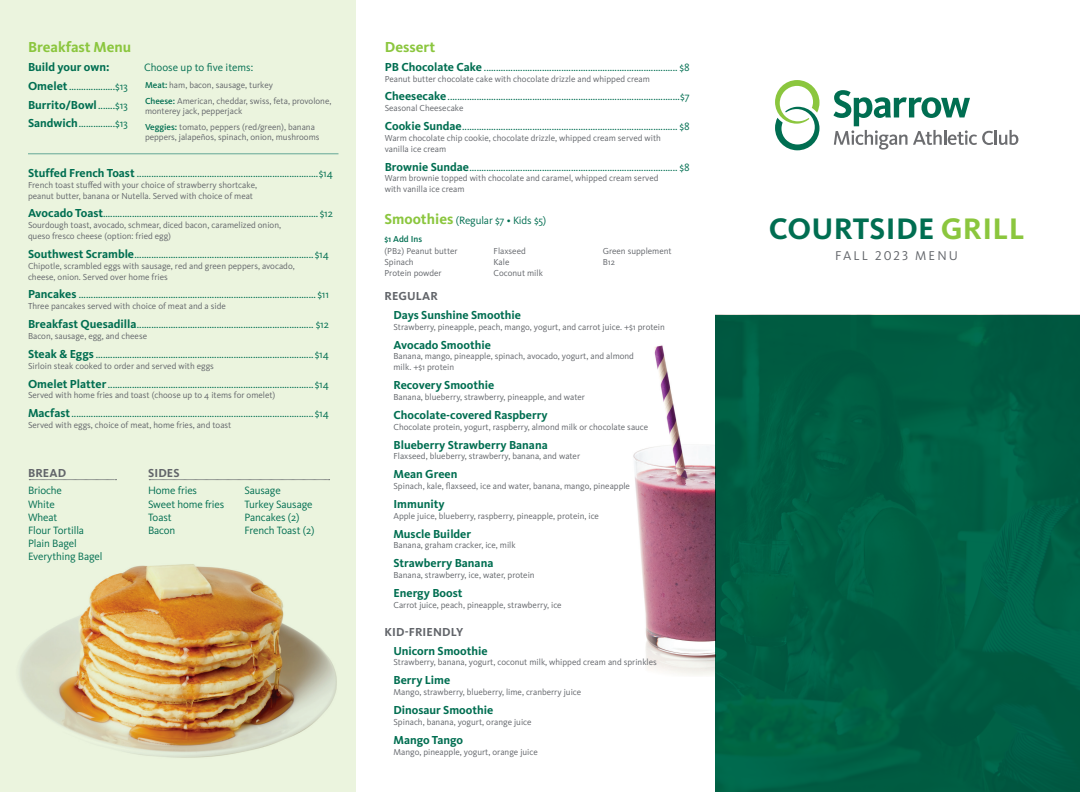
<style>
.page{position:relative;width:1080px;height:792px;background:#fff}
.page>*{position:absolute;margin:0;border:0;box-sizing:border-box;transform-origin:0 0}
.t1{font:700 30.8px "Kievit Pro";letter-spacing:.01em;color:#006e51}
.t2{font:700 15px "Kievit Pro";color:#8bc63e}
.t3{font:13.2px "Kievit Pro";letter-spacing:.16em;color:#62656a}
.t4{font:700 12px "Kievit Pro";color:#006e51}
.t5{font:700 12px "Kievit Pro";letter-spacing:.01em;color:#62656a}
.t6{font:11px/13.2px "Kievit Pro";letter-spacing:-.01em;color:#006e51}
.t7{font:9px/10.8px "Kievit Pro";color:#62656a}
.t8{font:500 9px "Kievit Pro";color:#006e51}
.s1{font-weight:700;font-size:12px}
.s2{font-weight:400;font-size:11px}
.s3{font-weight:500;color:#006e51}
.s4{font-weight:700;font-size:15px;color:#8bc63e}
.s5{color:#8bc63e}
</style>
<div class="page">
<img style="left:633px;top:329px;width:83px;height:348px">
<div style="left:0;top:0;width:356px;height:792px;background:#ebf4de"></div>
<img style="left:19px;top:564px;width:318px;height:194px">
<svg style="left:775px;top:80px;width:44px;height:70px"></svg>
<svg style="left:833px;top:90px;width:185px;height:60px"></svg>
<hr style="left:28px;top:154px;width:310px;height:1px;background:#64a796">
<div style="left:716px;top:315px;width:364px;height:477px;background:#005d43"></div>
<svg style="left:29px;top:479px;width:88px;height:1px"></svg>
<svg style="left:149px;top:479px;width:181px;height:1px"></svg>
<h2 class="t2" style="left:28px;top:38px;width:105px">Breakfast Menu</h2>
<h3 class="t4" style="left:28px;top:60px;width:83px">Build your own:</h3>
<p class="t6" style="left:144px;top:60px;width:111px">Choose up to five items:</p>
<p class="t6" style="left:28px;top:79px;width:101px"><span class="s1">Omelet</span>...................$13</p>
<h3 class="t4" style="left:28px;top:97px;width:102px">Burrito/Bowl<span class="s2">.......$13</span></h3>
<p class="t6" style="left:28px;top:117px;width:101px"><span class="s1">Sandwich</span>...............$13</p>
<p class="t6" style="left:28px;top:167px;width:306px"><span class="s1">Stuffed French Toast</span> ...........................................................................$14</p>
<p class="t7" style="left:28px;top:179px;width:231px">French toast stuffed with your choice of strawberry shortcake, peanut butter, banana or Nutella. Served with choice of meat</p>
<p class="t6" style="left:28px;top:207px;width:307px"><span class="s1">Avocado Toast</span>......................................................................................... $12</p>
<p class="t7" style="left:28px;top:220px;width:255px">Sourdough toast, avocado, schmear, diced bacon, caramelized onion, queso fresco cheese (option: fried egg)</p>
<p class="t6" style="left:28px;top:248px;width:302px"><span class="s1">Southwest Scramble</span>.......................................................................... $14</p>
<p class="t7" style="left:28px;top:260px;width:268px">Chipotle, scrambled eggs with sausage, red and green peppers, avocado, cheese, onion. Served over home fries</p>
<p class="t6" style="left:28px;top:288px;width:302px"><span class="s1">Pancakes</span> .................................................................................................. $11</p>
<p class="t7" style="left:28px;top:301px;width:199px">Three pancakes served with choice of meat and a side</p>
<p class="t6" style="left:28px;top:318px;width:303px"><span class="s1">Breakfast Quesadilla</span>......................................................................... $12</p>
<p class="t7" style="left:28px;top:331px;width:121px">Bacon, sausage, egg, and cheese</p>
<p class="t6" style="left:28px;top:348px;width:302px"><span class="s1">Steak &amp; Eggs</span> .......................................................................................... $14</p>
<p class="t7" style="left:28px;top:360px;width:187px">Sirloin steak cooked to order and served with eggs</p>
<p class="t6" style="left:28px;top:377px;width:303px"><span class="s1">Omelet Platter</span>..................................................................................... $14</p>
<p class="t7" style="left:28px;top:390px;width:249px">Served with home fries and toast (choose up to 4 items for omelet)</p>
<p class="t6" style="left:28px;top:407px;width:302px"><span class="s1">Macfast</span>.................................................................................................... $14</p>
<p class="t7" style="left:28px;top:420px;width:205px">Served with eggs, choice of meat, home fries, and toast</p>
<p class="t7" style="left:145px;top:77px;width:188px;line-height:15.3px"><span class="s3">Meat:</span> ham, bacon, sausage, turkey<br><span class="s3">Cheese:</span> American, cheddar, swiss, feta, provolone,</p>
<p class="t7" style="left:145px;top:104px;width:171px;line-height:15.3px">monterey jack, pepperjack<br><span class="s3">Veggies:</span> tomato, peppers (red/green), banana</p>
<p class="t7" style="left:145px;top:132px;width:176px">peppers, jalapeños, spinach, onion, mushrooms</p>
<h3 class="t5" style="left:28px;top:466px;width:40px">BREAD</h3>
<p class="t6" style="left:28px;top:484px;width:76px">Brioche<br>White<br>Wheat<br>Flour Tortilla<br>Plain Bagel<br>Everything Bagel</p>
<h3 class="t5" style="left:148px;top:466px;width:33px">SIDES</h3>
<p class="t6" style="left:148px;top:484px;width:78px">Home fries<br>Sweet home fries<br>Toast<br>Bacon</p>
<p class="t6" style="left:244px;top:484px;width:72px">Sausage<br>Turkey Sausage<br>Pancakes (2)<br>French Toast (2)</p>
<h2 class="t2" style="left:385px;top:38px;width:52px">Dessert</h2>
<p class="t6" style="left:385px;top:60px;width:307px"><span class="s1">PB Chocolate Cake</span> ................................................................................ $8</p>
<p class="t7" style="left:385px;top:73px;width:267px">Peanut butter chocolate cake with chocolate drizzle and whipped cream</p>
<p class="t6" style="left:385px;top:90px;width:306px"><span class="s1">Cheesecake</span>................................................................................................$7</p>
<p class="t7" style="left:385px;top:103px;width:80px">Seasonal Cheesecake</p>
<p class="t6" style="left:385px;top:120px;width:306px"><span class="s1">Cookie Sundae</span>......................................................................................... $8</p>
<p class="t7" style="left:385px;top:133px;width:278px">Warm chocolate chip cookie, chocolate drizzle, whipped cream served with vanilla ice cream</p>
<p class="t6" style="left:385px;top:160px;width:306px"><span class="s1">Brownie Sundae</span>...................................................................................... $8</p>
<p class="t7" style="left:385px;top:173px;width:275px">Warm brownie topped with chocolate and caramel, whipped cream served with vanilla ice cream</p>
<p class="t6" style="left:384px;top:214px;width:163px"><span class="s4">Smoothies</span> (Regular $7 • Kids $5)</p>
<p class="t8" style="left:384px;top:233px;width:39px">$1 Add Ins</p>
<p class="t7" style="left:384px;top:246px;width:75px">(PB2) Peanut butter<br>Spinach<br>Protein powder</p>
<p class="t7" style="left:494px;top:246px;width:51px">Flaxseed<br>Kale<br>Coconut milk</p>
<p class="t7" style="left:603px;top:246px;width:70px">Green supplement<br>B12</p>
<h3 class="t5" style="left:385px;top:289px;width:55px">REGULAR</h3>
<h3 class="t4" style="left:393px;top:308px;width:129px">Days Sunshine Smoothie</h3>
<p class="t7" style="left:394px;top:321px;width:273px">Strawberry, pineapple, peach, mango, yogurt, and carrot juice. +$1 protein</p>
<h3 class="t4" style="left:394px;top:337px;width:99px">Avocado Smoothie</h3>
<p class="t7" style="left:394px;top:351px;width:242px">Banana, mango, pineapple, spinach, avocado, yogurt, and almond milk. +$1 protein</p>
<h3 class="t4" style="left:394px;top:378px;width:102px">Recovery Smoothie</h3>
<p class="t7" style="left:394px;top:391px;width:193px">Banana, blueberry, strawberry, pineapple, and water</p>
<h3 class="t4" style="left:394px;top:408px;width:156px">Chocolate-covered Raspberry</h3>
<p class="t7" style="left:394px;top:421px;width:256px">Chocolate protein, yogurt, raspberry, almond milk or chocolate sauce</p>
<h3 class="t4" style="left:394px;top:437px;width:156px">Blueberry Strawberry Banana</h3>
<p class="t7" style="left:394px;top:451px;width:188px">Flaxseed, blueberry, strawberry, banana, and water</p>
<h3 class="t4" style="left:394px;top:467px;width:65px">Mean Green</h3>
<p class="t7" style="left:394px;top:481px;width:238px">Spinach, kale, flaxseed, ice and water, banana, mango, pineapple</p>
<h3 class="t4" style="left:394px;top:497px;width:53px">Immunity</h3>
<p class="t7" style="left:394px;top:510px;width:207px">Apple juice, blueberry, raspberry, pineapple, protein, ice</p>
<h3 class="t4" style="left:394px;top:526px;width:79px">Muscle Builder</h3>
<p class="t7" style="left:394px;top:540px;width:124px">Banana, graham cracker, ice, milk</p>
<h3 class="t4" style="left:394px;top:556px;width:101px">Strawberry Banana</h3>
<p class="t7" style="left:394px;top:570px;width:143px">Banana, strawberry, ice, water, protein</p>
<h3 class="t4" style="left:394px;top:586px;width:71px">Energy Boost</h3>
<p class="t7" style="left:394px;top:599px;width:170px">Carrot juice, peach, pineapple, strawberry, ice</p>
<h3 class="t5" style="left:385px;top:625px;width:80px">KID-FRIENDLY</h3>
<h3 class="t4" style="left:393px;top:643px;width:96px">Unicorn Smoothie</h3>
<p class="t7" style="left:394px;top:657px;width:265px">Strawberry, banana, yogurt, coconut milk, whipped cream and sprinkles</p>
<h3 class="t4" style="left:394px;top:673px;width:58px">Berry Lime</h3>
<p class="t7" style="left:394px;top:687px;width:189px">Mango, strawberry, blueberry, lime, cranberry juice</p>
<h3 class="t4" style="left:394px;top:703px;width:101px">Dinosaur Smoothie</h3>
<p class="t7" style="left:394px;top:716px;width:140px">Spinach, banana, yogurt, orange juice</p>
<h3 class="t4" style="left:394px;top:733px;width:71px">Mango Tango</h3>
<p class="t7" style="left:394px;top:746px;width:146px">Mango, pineapple, yogurt, orange juice</p>
<h1 class="t1" style="left:769px;top:211px;width:257px">COURTSIDE <span class="s5">GRILL</span></h1>
<h3 class="t3" style="left:835px;top:248px;width:124px">FALL 2023 MENU</h3>
</div>
